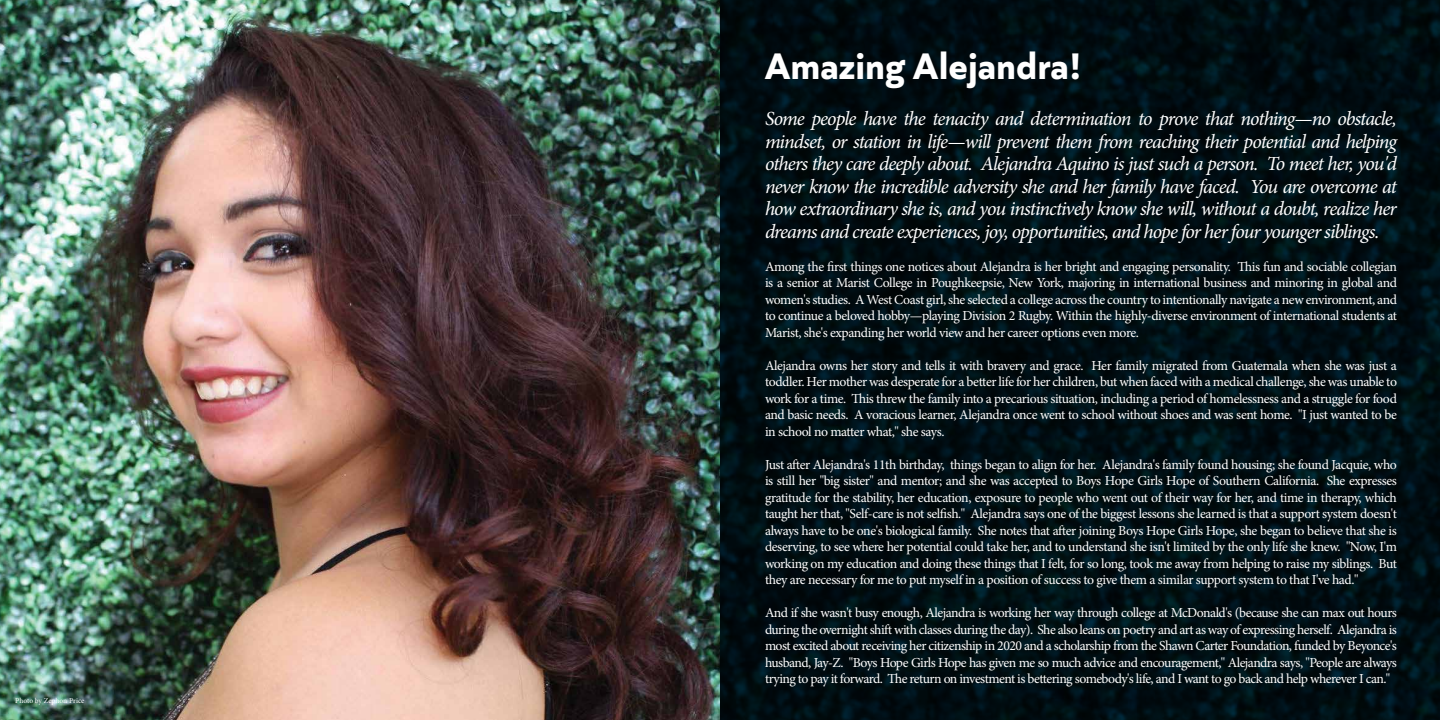
<style>
.page{position:relative;width:1440px;height:720px;background:#fff}
.page>*{position:absolute;margin:0;border:0;box-sizing:border-box;transform-origin:0 0}
.t1{font:700 38.75px "Quiet Sans";color:#fff}
.t2{font:italic 20px/22.5px "Minion Pro";letter-spacing:-.05em;color:#fff;text-align:justify}
.t3{font:13.75px/16.5px "Minion Pro";letter-spacing:-.035em;color:#fff;text-align:justify}
.t4{font:7.5px "Minion Pro";letter-spacing:-.005em;color:#fff}
</style>
<div class="page">
<img style="left:0;top:0;width:720px;height:720px">
<svg style="left:720px;top:0;width:720px;height:720px;fill:#000d11"></svg>
<p class="t4" style="left:15px;top:696px;width:71px">Photo by Zephon Price</p>
<h1 class="t1" style="left:765px;top:35px;width:318px">Amazing Alejandra!</h1>
<p class="t2" style="left:765px;top:107px;width:633px">Some people have the tenacity and determination to prove that nothing—no obstacle, mindset, or station in life—will prevent them from reaching their potential and helping others they care deeply about. Alejandra Aquino is just such a person. To meet her, you'd never know the incredible adversity she and her family have faced. You are overcome at how extraordinary she is, and you instinctively know she will, without a doubt, realize her dreams and create experiences, joy, opportunities, and hope for her four younger siblings.</p>
<p class="t3" style="left:765px;top:258px;width:634px">Among the first things one notices about Alejandra is her bright and engaging personality. This fun and sociable collegian is a senior at Marist College in Poughkeepsie, New York, majoring in international business and minoring in global and women's studies. A West Coast girl, she selected a college across the country to intentionally navigate a new environment, and to continue a beloved hobby—playing Division 2 Rugby. Within the highly-diverse environment of international students at Marist, she's expanding her world view and her career options even more.</p>
<p class="t3" style="left:765px;top:357px;width:634px">Alejandra owns her story and tells it with bravery and grace. Her family migrated from Guatemala when she was just a toddler. Her mother was desperate for a better life for her children, but when faced with a medical challenge, she was unable to work for a time. This threw the family into a precarious situation, including a period of homelessness and a struggle for food and basic needs. A voracious learner, Alejandra once went to school without shoes and was sent home. "I just wanted to be in school no matter what," she says.</p>
<p class="t3" style="left:765px;top:456px;width:634px">Just after Alejandra's 11th birthday, things began to align for her. Alejandra's family found housing; she found Jacquie, who is still her "big sister" and mentor; and she was accepted to Boys Hope Girls Hope of Southern California. She expresses gratitude for the stability, her education, exposure to people who went out of their way for her, and time in therapy, which taught her that, "Self-care is not selfish." Alejandra says one of the biggest lessons she learned is that a support system doesn't always have to be one's biological family. She notes that after joining Boys Hope Girls Hope, she began to believe that she is deserving, to see where her potential could take her, and to understand she isn't limited by the only life she knew. "Now, I'm working on my education and doing these things that I felt, for so long, took me away from helping to raise my siblings. But they are necessary for me to put myself in a position of success to give them a similar support system to that I've had."</p>
<p class="t3" style="left:765px;top:604px;width:634px">And if she wasn't busy enough, Alejandra is working her way through college at McDonald's (because she can max out hours during the overnight shift with classes during the day). She also leans on poetry and art as way of expressing herself. Alejandra is most excited about receiving her citizenship in 2020 and a scholarship from the Shawn Carter Foundation, funded by Beyonce's husband, Jay-Z. "Boys Hope Girls Hope has given me so much advice and encouragement," Alejandra says, "People are always trying to pay it forward. The return on investment is bettering somebody's life, and I want to go back and help wherever I can."</p>
</div>
